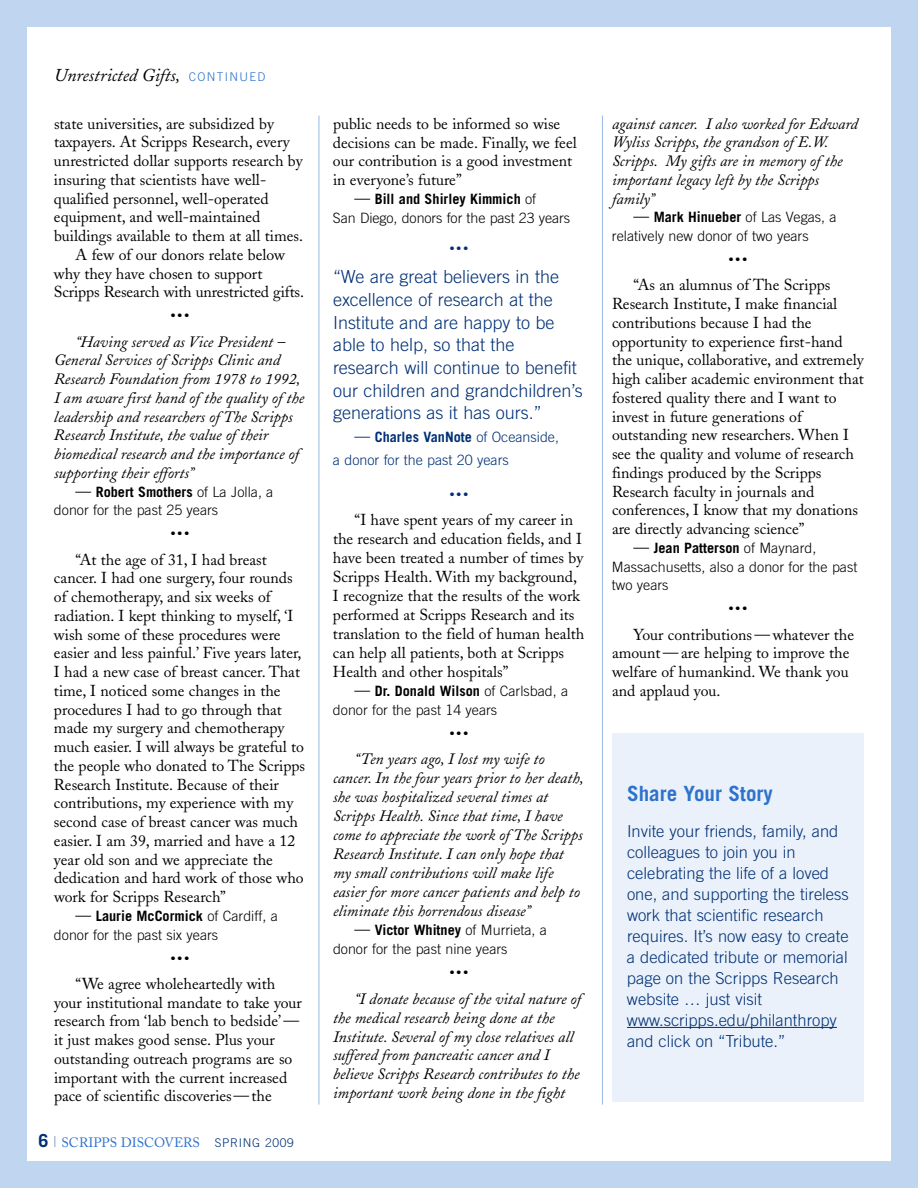
<style>
.page{position:relative;width:918px;height:1188px;background:#c0d5f0}
.page>*{position:absolute;margin:0;border:0;box-sizing:border-box;transform-origin:0 0}
.t1{font:700 21px "Trade Gothic";color:#2d72cc}
.t2{font:300 18px/22.6px "Trade Gothic";color:#003075}
.t3{font:italic 18px "Adobe Caslon";color:#000}
.t4{font:300 16.5px/21px "Trade Gothic";color:#003075}
.t5{font:15.75px/18.8px "Adobe Caslon";color:#000}
.t6{font:italic 15.75px/18.9px "Adobe Caslon";color:#000}
.t7{font:15.75px "Adobe Caslon";color:#003075}
.t8{font:300 14.25px/18.8px "Trade Gothic";color:#000}
.t9{font:300 14.25px/22.6px "Trade Gothic";color:#003075}
.t10{font:13.5px "Adobe Caslon";color:#2d72cc}
.s1{font-family:"Trade Gothic";font-weight:300;font-style:normal;font-size:12px;color:#2d72cc}
.s2{font-family:"Adobe Caslon";font-weight:400;font-size:15.75px}
.s3{font-weight:700}
.s4{font-family:"Trade Gothic";font-weight:700;font-size:18px;color:#003075}
.s5{font-family:"Caslon Five Forty";font-size:15.75px;color:#8097ba}
.s6{font-family:"Trade Gothic";font-weight:300;font-size:12px;color:#003075}
</style>
<div class="page">
<div style="left:27px;top:27px;width:864px;height:1134px;background:#fff"></div>
<div style="left:612px;top:734px;width:252px;height:368px;background:#eaf1fa"></div>
<hr style="left:627px;top:1027px;width:210px;height:1px;background:#003075">
<hr style="left:319px;top:116px;width:1px;height:989px;background:#96b9e6">
<hr style="left:602px;top:116px;width:1px;height:989px;background:#96b9e6">
<p class="t3" style="left:54px;top:69px;width:213px">Unrestricted Gifts, <span class="s1">CONTINUED</span></p>
<p class="t5" style="left:54px;top:116px;width:222px">state universities, are subsidized by</p>
<p class="t5" style="left:54px;top:135px;width:237px">taxpayers. At Scripps Research, every</p>
<p class="t5" style="left:54px;top:153px;width:250px">unrestricted dollar supports research by</p>
<p class="t5" style="left:54px;top:172px;width:214px">insuring that scientists have well-</p>
<p class="t5" style="left:54px;top:191px;width:216px">qualified personnel, well-operated</p>
<p class="t5" style="left:54px;top:210px;width:208px">equipment, and well-maintained</p>
<p class="t5" style="left:54px;top:228px;width:251px">buildings available to them at all times.</p>
<p class="t5" style="left:76px;top:247px;width:211px">A few of our donors relate below</p>
<p class="t5" style="left:54px;top:266px;width:210px">why they have chosen to support</p>
<p class="t5" style="left:54px;top:285px;width:252px">Scripps Research with unrestricted gifts.</p>
<p class="t5" style="left:170px;top:309px;width:21px">•••</p>
<p class="t6" style="left:54px;top:334px;width:252px;text-indent:22px">“Having served as Vice President – General Services of Scripps Clinic and Research Foundation from 1978 to 1992, I am aware first hand of the quality of the leadership and researchers of The Scripps Research Institute, the value of their biomedical research and the importance of supporting their efforts”</p>
<p class="t8" style="left:54px;top:483px;width:221px;text-indent:22px"><span class="s2">—</span> <span class="s3">Robert Smothers</span> of La Jolla, a donor for the past 25 years</p>
<p class="t5" style="left:76px;top:523px;width:193px;line-height:25.2px;text-indent:95px">•••<br>“At the age of 31, I had breast</p>
<p class="t5" style="left:54px;top:570px;width:253px">cancer. I had one surgery, four rounds of chemotherapy, and six weeks of radiation. I kept thinking to myself, ‘I wish some of these procedures were easier and less painful.’ Five years later, I had a new case of breast cancer. That time, I noticed some changes in the procedures I had to go through that made my surgery and chemotherapy much easier. I will always be grateful to the people who donated to The Scripps Research Institute. Because of their contributions, my experience with my second case of breast cancer was much easier. I am 39, married and have a 12 year old son and we appreciate the dedication and hard work of those who work for Scripps Research”</p>
<p class="t8" style="left:54px;top:908px;width:225px;text-indent:22px"><span class="s2">—</span> <span class="s3">Laurie McCormick</span> of Cardiff, a donor for the past six years</p>
<p class="t5" style="left:76px;top:947px;width:201px;line-height:25.2px;text-align:center">•••<br>“We agree wholeheartedly with</p>
<p class="t5" style="left:54px;top:995px;width:249px">your institutional mandate to take your research from ‘lab bench to bedside’— it just makes good sense. Plus your outstanding outreach programs are so important with the current increased pace of scientific discoveries—the</p>
<p class="t10" style="left:39px;top:1137px;width:257px"><span class="s4">6</span> <span class="s5">|</span> SCRIPPS DISCOVERS <span class="s6">SPRING 2009</span></p>
<p class="t5" style="left:333px;top:116px;width:245px">public needs to be informed so wise decisions can be made. Finally, we feel our contribution is a good investment in everyone’s future”</p>
<p class="t8" style="left:333px;top:191px;width:239px;text-indent:22px"><span class="s2">—</span> <span class="s3">Bill and Shirley Kimmich</span> of<br>San Diego, donors for the past 23 years</p>
<p class="t7" style="left:449px;top:243px;width:21px">•••</p>
<p class="t2" style="left:333px;top:267px;width:251px">“We are great believers in the excellence of research at the<br>Institute and are happy to be able to help, so that the research will continue to benefit our children and grandchildren’s generations as it has ours.”</p>
<p class="t9" style="left:333px;top:427px;width:228px;text-indent:22px"><span class="s2">—</span> <span class="s3">Charles VanNote</span> of Oceanside, a donor for the past 20 years</p>
<p class="t7" style="left:449px;top:489px;width:21px">•••</p>
<p class="t5" style="left:333px;top:512px;width:253px;text-indent:22px">“I have spent years of my career in the research and education fields, and I have been treated a number of times by Scripps Health. With my background, I recognize that the results of the work performed at Scripps Research and its translation to the field of human health can help all patients, both at Scripps Health and other hospitals”</p>
<p class="t8" style="left:333px;top:683px;width:237px;text-indent:22px"><span class="s2">—</span> <span class="s3">Dr. Donald Wilson</span> of Carlsbad, a donor for the past 14 years</p>
<p class="t5" style="left:449px;top:726px;width:21px">•••</p>
<p class="t6" style="left:333px;top:752px;width:252px;text-indent:22px">“Ten years ago, I lost my wife to cancer. In the four years prior to her death, she was hospitalized several times at Scripps Health. Since that time, I have come to appreciate the work of The Scripps Research Institute. I can only hope that my small contributions will make life easier for more cancer patients and help to eliminate this horrendous disease”</p>
<p class="t8" style="left:333px;top:922px;width:216px;text-indent:22px"><span class="s2">—</span> <span class="s3">Victor Whitney</span> of Murrieta, a donor for the past nine years</p>
<p class="t5" style="left:449px;top:965px;width:21px">•••</p>
<p class="t6" style="left:333px;top:991px;width:250px;text-indent:22px">“I donate because of the vital nature of the medical research being done at the Institute. Several of my close relatives all suffered from pancreatic cancer and I believe Scripps Research contributes to the important work being done in the fight</p>
<p class="t6" style="left:612px;top:116px;width:247px">against cancer. I also worked for Edward<br>Wyliss Scripps, the grandson of E.W.<br>Scripps. My gifts are in memory of the important legacy left by the Scripps family”</p>
<p class="t8" style="left:612px;top:209px;width:226px;text-indent:22px"><span class="s2">—</span> <span class="s3">Mark Hinueber</span> of Las Vegas, a relatively new donor of two years</p>
<p class="t5" style="left:634px;top:249px;width:198px;line-height:25.2px;text-indent:95px">•••<br>“As an alumnus of The Scripps</p>
<p class="t5" style="left:612px;top:296px;width:253px">Research Institute, I make financial contributions because I had the opportunity to experience first-hand the unique, collaborative, and extremely high caliber academic environment that fostered quality there and I want to invest in future generations of outstanding new researchers. When I see the quality and volume of research findings produced by the Scripps Research faculty in journals and conferences, I know that my donations are directly advancing science”</p>
<p class="t8" style="left:612px;top:540px;width:247px;text-indent:22px"><span class="s2">—</span> <span class="s3">Jean Patterson</span> of Maynard,<br>Massachusetts, also a donor for the past two years</p>
<p class="t5" style="left:634px;top:598px;width:222px;line-height:25.2px;text-indent:95px">•••<br>Your contributions—whatever the</p>
<p class="t5" style="left:612px;top:645px;width:239px;text-align:justify">amount—are helping to improve the welfare of humankind. We thank you and applaud you.</p>
<h1 class="t1" style="left:627px;top:785px;width:147px">Share Your Story</h1>
<p class="t4" style="left:627px;top:822px;width:223px">Invite your friends, family, and colleagues to join you in celebrating the life of a loved one, and supporting the tireless work that scientific research requires. It’s now easy to create a dedicated tribute or memorial page on the Scripps Research website … just visit www.scripps.edu/philanthropy and click on “Tribute.”</p>
</div>
